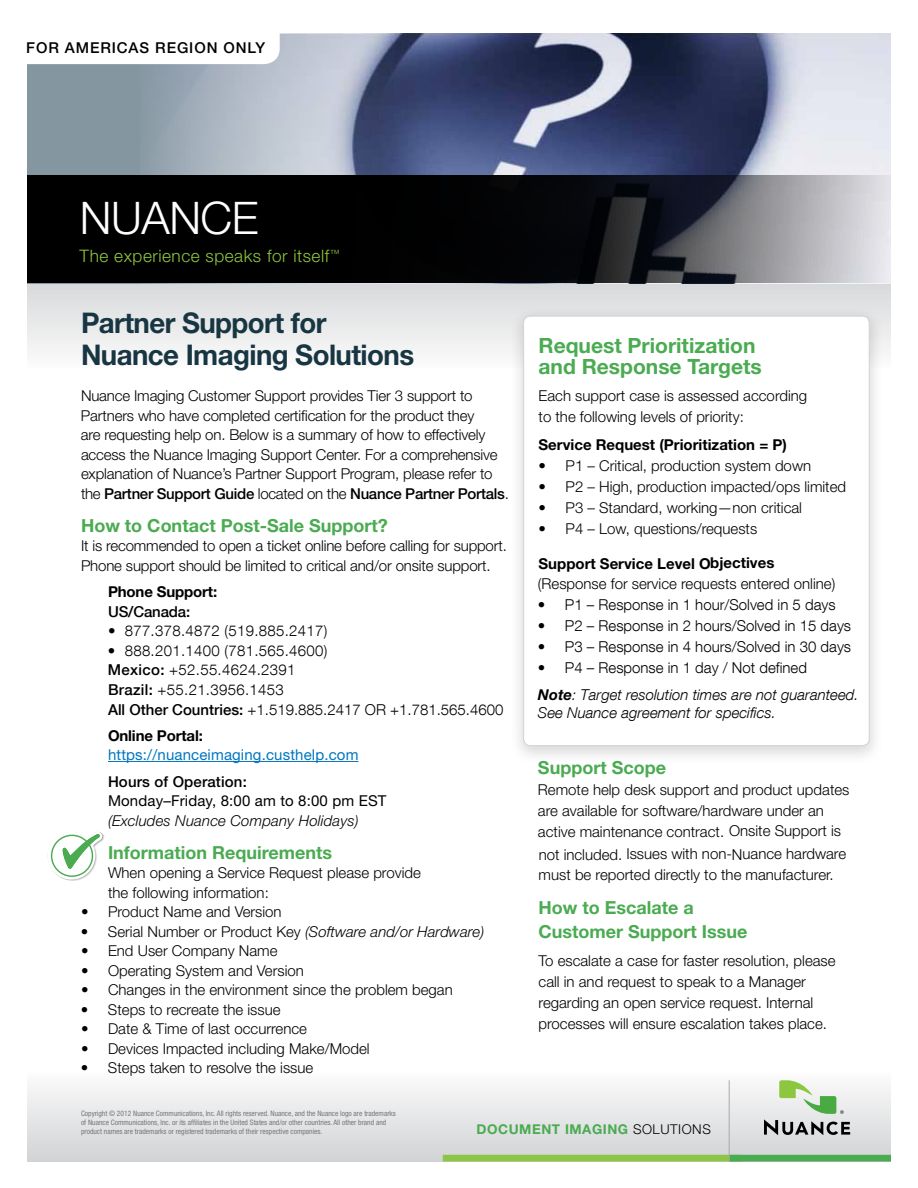
<style>
.page{position:relative;width:918px;height:1188px;background:#fff}
.page>*{position:absolute;margin:0;border:0;box-sizing:border-box;transform-origin:0 0}
.t1{font:300 45px "Helvetica Neue LT";color:#fff}
.t2{font:700 28.5px/31.5px "Helvetica Neue LT";letter-spacing:-.02em;color:#183642}
.t3{font:700 21px/21px "Helvetica Neue LT";color:#4aab51}
.t4{font:700 18px/24.3px "Helvetica Neue LT";color:#4aab51}
.t5{font:300 17.25px "Helvetica Neue LT";letter-spacing:.03em;color:#8dc63f}
.t6{font:300 15px/19.5px "Helvetica Neue LT";color:#000}
.t7{font:300 15px "Helvetica Neue LT Com 45";color:#000}
.t8{font:300 15px/19.8px "Helvetica Neue LT Com";letter-spacing:.02em;color:#000}
.t9{font:700 15px "Helvetica Neue LT";color:#000}
.t10{font:italic 300 15px/17.9px "Helvetica Neue LT Com 46";color:#000}
.t11{font:300 15px "Helvetica Neue LT Com 45";letter-spacing:.02em;color:#000}
.t12{font:15px "Helvetica Neue LT";letter-spacing:.01em;color:#0076c0}
.t13{font:15px "Helvetica Neue LT";letter-spacing:.01em;color:#000}
.t14{font:italic 300 15px "Helvetica Neue LT";letter-spacing:.01em;color:#000}
.t15{font:500 15px "Helvetica Neue LT";letter-spacing:.01em;color:#000}
.t16{font:500 15px "Helvetica Neue LT Com";letter-spacing:-.01em;color:#000}
.t17{font:500 15px "Helvetica Neue LT";letter-spacing:.06em;color:#000}
.t18{font:700 13.5px "Helvetica Neue LT";letter-spacing:.04em;color:#4aab51}
.t19{font:condensed 7.5px/9px "Helvetica Neue LT";color:#77787b}
.s1{font-weight:500}
.s2{font-family:"Helvetica Neue LT Com"}
.s3{font-style:italic}
.s4{font-family:"Helvetica Neue LT"}
.s5{font-family:"Helvetica Neue LT";font-weight:700}
.s6{font-weight:300;color:#000}
</style>
<div class="page">
<svg style="left:27px;top:284px;width:864px;height:68px"></svg>
<div style="left:27px;top:34px;width:864px;height:250px;background:#8496a0"></div>
<img style="left:140px;top:34px;width:751px;height:142px">
<svg style="left:27px;top:176px;width:864px;height:108px;background:#2d2e30"></svg>
<div style="left:27px;top:1070px;width:864px;height:91px;background:linear-gradient(to bottom,#fdfdfe,#d0d3d3)"></div>
<div style="left:443px;top:1155px;width:299px;height:7px;background:#8dc548"></div>
<div style="left:729px;top:1155px;width:162px;height:7px;background:#4aab51"></div>
<hr style="left:729px;top:1080px;width:1px;height:81px;background:#a7a9ac">
<svg style="left:764px;top:1080px;width:86px;height:55px"></svg>
<div style="left:78px;top:195px;width:188px;height:47px;background:#000"></div>
<div style="left:509px;top:306px;width:375px;height:459px;background:#000;opacity:.15"></div>
<div style="left:524px;top:316px;width:345px;height:430px;background:#fff;border-radius:7px"></div>
<div style="left:523px;top:316px;width:346px;height:430px;border:1px solid #d1d3d4;border-radius:7px"></div>
<hr style="left:108px;top:761px;width:251px;height:1px;background:#0076c0">
<svg style="left:47px;top:832px;width:48px;height:48px"></svg>
<svg style="left:60px;top:832px;width:45px;height:41px"></svg>
<div style="left:51px;top:835px;width:42px;height:42px;border:1px solid #4aab51;border-radius:50%"></div>
<div style="left:27px;top:33px;width:253px;height:32px;background:#fff"></div>
<p class="t15" style="left:26px;top:39px;width:103px">For Americas</p>
<p class="t17" style="left:155px;top:39px;width:111px">Region Only</p>
<h1 class="t1" style="left:80px;top:191px;width:180px">NUANCE</h1>
<p class="t5" style="left:80px;top:246px;width:262px">The experience speaks for itself<sup>™</sup></p>
<h2 class="t2" style="left:81px;top:307px;width:335px">Partner Support for<br>Nuance Imaging Solutions</h2>
<p class="t6" style="left:81px;top:386px;width:429px">Nuance Imaging Customer Support provides Tier 3 support to Partners who have completed certification for the product they<br>are requesting help on. Below is a summary of how to effectively access the Nuance Imaging Support Center. For a comprehensive explanation of Nuance’s Partner Support Program, please refer to the <span class="s1">Partner Support Guide</span> located on the <span class="s1">Nuance Partner Portals</span>.</p>
<p class="t4" style="left:81px;top:513px;width:308px">How to Contact Post-Sale Support?</p>
<p class="t6" style="left:81px;top:536px;width:427px">It is recommended to open a ticket online before calling for support.<br>Phone support should be limited to critical and/or onsite support.</p>
<p class="t9" style="left:108px;top:583px;width:111px">Phone Support:</p>
<p class="t16" style="left:108px;top:602px;width:84px">US/Canada:</p>
<p class="t11" style="left:108px;top:622px;width:221px"><span class="s2">•</span> 877.378.4872 (519.885.2417)</p>
<p class="t11" style="left:108px;top:641px;width:221px"><span class="s2">•</span> 888.201.1400 (781.565.4600)</p>
<p class="t8" style="left:108px;top:660px;width:397px"><span class="s1">Mexico:</span> +52.55.4624.2391<br><span class="s1">Brazil:</span> +55.21.3956.1453<br><span class="s1">All Other Countries:</span> +1.519.885.2417 OR +1.781.565.4600</p>
<p class="t9" style="left:108px;top:726px;width:96px">Online Portal:</p>
<p class="t12" style="left:108px;top:746px;width:252px">https://nuanceimaging.custhelp.com</p>
<p class="t15" style="left:108px;top:772px;width:140px">Hours of Operation:</p>
<p class="t13" style="left:108px;top:792px;width:280px">Monday–Friday, 8:00 am to 8:00 pm EST</p>
<p class="t14" style="left:108px;top:811px;width:252px">(Excludes Nuance Company Holidays)</p>
<p class="t4" style="left:108px;top:840px;width:226px">Information Requirements</p>
<p class="t6" style="left:108px;top:863px;width:314px">When opening a Service Request please provide the following information:</p>
<p class="t6" style="left:81px;top:902px;width:202px">• Product Name and Version</p>
<p class="t6" style="left:81px;top:921px;width:405px">• Serial Number or Product Key <span class="s3">(Software and/or Hardware)</span></p>
<p class="t6" style="left:81px;top:941px;width:198px">• End User Company Name</p>
<p class="t6" style="left:81px;top:960px;width:224px">• Operating System and Version</p>
<p class="t6" style="left:81px;top:980px;width:373px">• Changes in the environment since the problem began</p>
<p class="t6" style="left:81px;top:999px;width:201px">• Steps to recreate the issue</p>
<p class="t6" style="left:81px;top:1019px;width:228px">• Date &amp; Time of last occurrence</p>
<p class="t6" style="left:81px;top:1038px;width:290px">• Devices Impacted including Make/Model</p>
<p class="t6" style="left:81px;top:1058px;width:234px">• Steps taken to resolve the issue</p>
<h3 class="t3" style="left:539px;top:334px;width:225px">Request Prioritization and Response Targets</h3>
<p class="t6" style="left:539px;top:385px;width:270px;line-height:21px">Each support case is assessed according to the following levels of priority:</p>
<p class="t9" style="left:539px;top:436px;width:250px">Service Request (Prioritization = P)</p>
<p class="t6" style="left:539px;top:456px;width:274px">• P1 – Critical, production system down</p>
<p class="t6" style="left:539px;top:477px;width:309px">• P2 – High, production impacted/ops limited</p>
<p class="t6" style="left:539px;top:498px;width:265px">• P3 – Standard, working—non critical</p>
<p class="t6" style="left:539px;top:519px;width:220px">• P4 – Low, questions/requests</p>
<p class="t9" style="left:539px;top:554px;width:237px">Support Service Level Objectives</p>
<p class="t6" style="left:538px;top:573px;width:299px">(Response for service requests entered online)</p>
<p class="t7" style="left:538px;top:595px;width:299px"><span class="s4">•</span> P1 – Response in 1 hour/Solved in 5 days</p>
<p class="t7" style="left:538px;top:616px;width:315px"><span class="s4">•</span> P2 – Response in 2 hours/Solved in 15 days</p>
<p class="t7" style="left:538px;top:637px;width:315px"><span class="s4">•</span> P3 – Response in 4 hours/Solved in 30 days</p>
<p class="t7" style="left:538px;top:658px;width:271px"><span class="s4">•</span> P4 – Response in 1 day / Not defined</p>
<p class="t10" style="left:538px;top:686px;width:322px"><span class="s5">Note</span><span class="s4">:</span> Target resolution times are not guaranteed.<br>See Nuance agreement for specifics.</p>
<p class="t4" style="left:538px;top:755px;width:130px">Support Scope</p>
<p class="t6" style="left:538px;top:779px;width:313px;line-height:21px">Remote help desk support and product updates are available for software/hardware under an active maintenance contract. Onsite Support is</p>
<p class="t6" style="left:539px;top:843px;width:309px;line-height:20.4px">not included. Issues with non-Nuance hardware must be reported directly to the manufacturer.</p>
<p class="t4" style="left:539px;top:895px;width:210px">How to Escalate a<br>Customer Support Issue</p>
<p class="t6" style="left:539px;top:950px;width:299px;line-height:21px">To escalate a case for faster resolution, please call in and request to speak to a Manager regarding an open service request. Internal processes will ensure escalation takes place.</p>
<p class="t19" style="left:81px;top:1109px;width:316px">Copyright © 2012 Nuance Communications, Inc. All rights reserved. Nuance, and the Nuance logo are trademarks of Nuance Communications, Inc. or its affiliates in the United States and/or other countries. All other brand and product names are trademarks or registered trademarks of their respective companies.</p>
<p class="t18" style="left:477px;top:1120px;width:234px">Document Imaging <span class="s6">Solutions</span></p>
</div>
